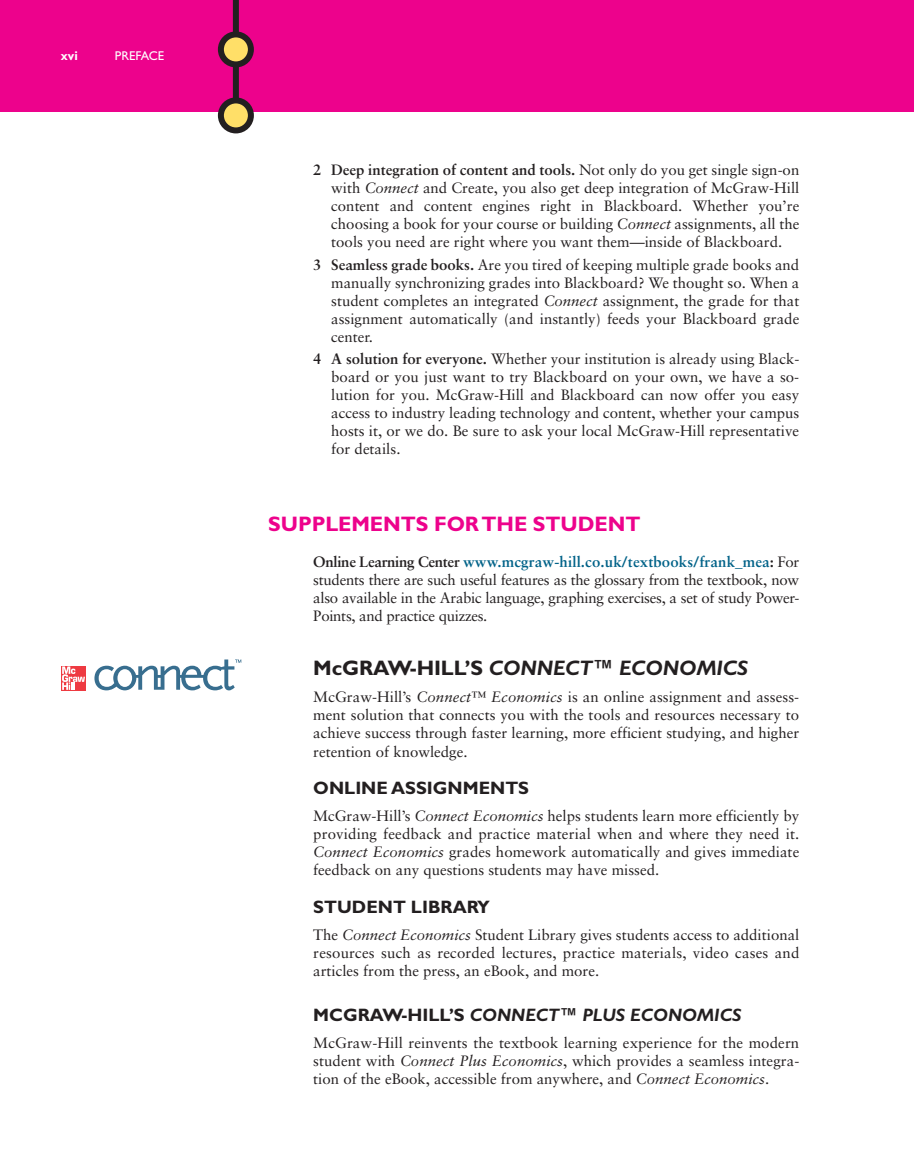
<style>
.page{position:relative;width:914px;height:1161px;background:#fff}
.page>*{position:absolute;margin:0;border:0;box-sizing:border-box;transform-origin:0 0}
.t1{font:italic 700 21px "Gill Sans";letter-spacing:-.005em;color:#231f20}
.t2{font:700 21px "Gill Sans";letter-spacing:-.005em;color:#ed028c}
.t3{font:italic 700 18px "Gill Sans";color:#231f20}
.t4{font:700 18px "Gill Sans";color:#231f20}
.t5{font:15px/18px "Sabon";color:#231f20;text-align:justify}
.t6{font:12.75px "Gill Sans";color:#fff}
.t7{font:700 12.75px "Gill Sans";color:#fff}
.s1{font-weight:700}
.s2{font-style:italic}
.s3{font-weight:700;color:#006288}
.s4{font-style:normal}
</style>
<div class="page">
<svg style="left:94px;top:659px;width:147px;height:31px"></svg>
<div style="left:61px;top:666px;width:25px;height:24px;background:#ee3a41"></div>
<svg style="left:62px;top:666px;width:23px;height:24px"></svg>
<div style="left:0;top:0;width:914px;height:112px;background:#ed028c"></div>
<div style="left:233px;top:0;width:6px;height:101px;background:#231f20"></div>
<svg style="left:221px;top:34px;width:30px;height:30px"></svg>
<div style="left:218px;top:31px;width:36px;height:36px;border:6px solid #231f20;border-radius:50%"></div>
<svg style="left:221px;top:100px;width:30px;height:30px"></svg>
<div style="left:218px;top:97px;width:36px;height:36px;border:6px solid #231f20;border-radius:50%"></div>
<p class="t7" style="left:61px;top:51px;width:18px">xvi</p>
<p class="t6" style="left:115px;top:51px;width:51px">PREFACE</p>
<p class="t5" style="left:331px;top:162px;width:470px;text-indent:-18px"><span class="s1">2 Deep integration of content and tools.</span> Not only do you get single sign-on with <span class="s2">Connect</span> and Create, you also get deep integration of McGraw-Hill content and content engines right in Blackboard. Whether you’re choosing a book for your course or building <span class="s2">Connect</span> assignments, all the tools you need are right where you want them—inside of Blackboard.</p>
<p class="t5" style="left:331px;top:257px;width:470px;text-indent:-18px"><span class="s1">3 Seamless grade books.</span> Are you tired of keeping multiple grade books and manually synchronizing grades into Blackboard? We thought so. When a student completes an integrated <span class="s2">Connect</span> assignment, the grade for that assignment automatically (and instantly) feeds your Blackboard grade center.</p>
<p class="t5" style="left:331px;top:351px;width:470px;text-indent:-18px"><span class="s1">4 A solution for everyone.</span> Whether your institution is already using Black&shy;board or you just want to try Blackboard on your own, we have a so&shy;lution for you. McGraw-Hill and Blackboard can now offer you easy access to industry leading technology and content, whether your campus hosts it, or we do. Be sure to ask your local McGraw-Hill representative for details.</p>
<h1 class="t2" style="left:268px;top:517px;width:374px">SUPPLEMENTS FOR THE STUDENT</h1>
<p class="t5" style="left:313px;top:554px;width:488px"><span class="s1">Online Learning Center</span> <span class="s3">www.mcgraw-hill.co.uk/textbooks/frank_mea</span><span class="s1">:</span> For students there are such useful features as the glossary from the textbook, now also available in the Arabic language, graphing exercises, a set of study Power-Points, and practice quizzes.</p>
<h1 class="t1" style="left:313px;top:661px;width:436px"><span class="s4">McGRAW-HILL’S</span> CONNECT<span class="s4">™</span> ECONOMICS</h1>
<p class="t5" style="left:313px;top:689px;width:487px">McGraw-Hill’s <span class="s2">Connect™ Economics</span> is an online assignment and assess&shy;ment solution that connects you with the tools and resources necessary to achieve success through faster learning, more efficient studying, and higher retention of knowledge.</p>
<p class="t4" style="left:313px;top:782px;width:217px">ONLINE ASSIGNMENTS</p>
<p class="t5" style="left:313px;top:808px;width:488px">McGraw-Hill’s <span class="s2">Connect Economics</span> helps students learn more efficiently by providing feedback and practice material when and where they need it.<br><span class="s2">Connect Economics</span> grades homework automatically and gives immediate feedback on any questions students may have missed.</p>
<p class="t4" style="left:313px;top:900px;width:178px">STUDENT LIBRARY</p>
<p class="t5" style="left:313px;top:926px;width:488px">The <span class="s2">Connect Economics</span> Student Library gives students access to additional resources such as recorded lectures, practice materials, video cases and articles from the press, an eBook, and more.</p>
<p class="t3" style="left:313px;top:1008px;width:430px"><span class="s4">MCGRAW-HILL’S</span> CONNECT<span class="s4">™</span> PLUS ECONOMICS</p>
<p class="t5" style="left:313px;top:1034px;width:487px">McGraw-Hill reinvents the textbook learning experience for the modern student with <span class="s2">Connect Plus Economics</span>, which provides a seamless integra&shy;tion of the eBook, accessible from anywhere, and <span class="s2">Connect Economics</span>.</p>
</div>
